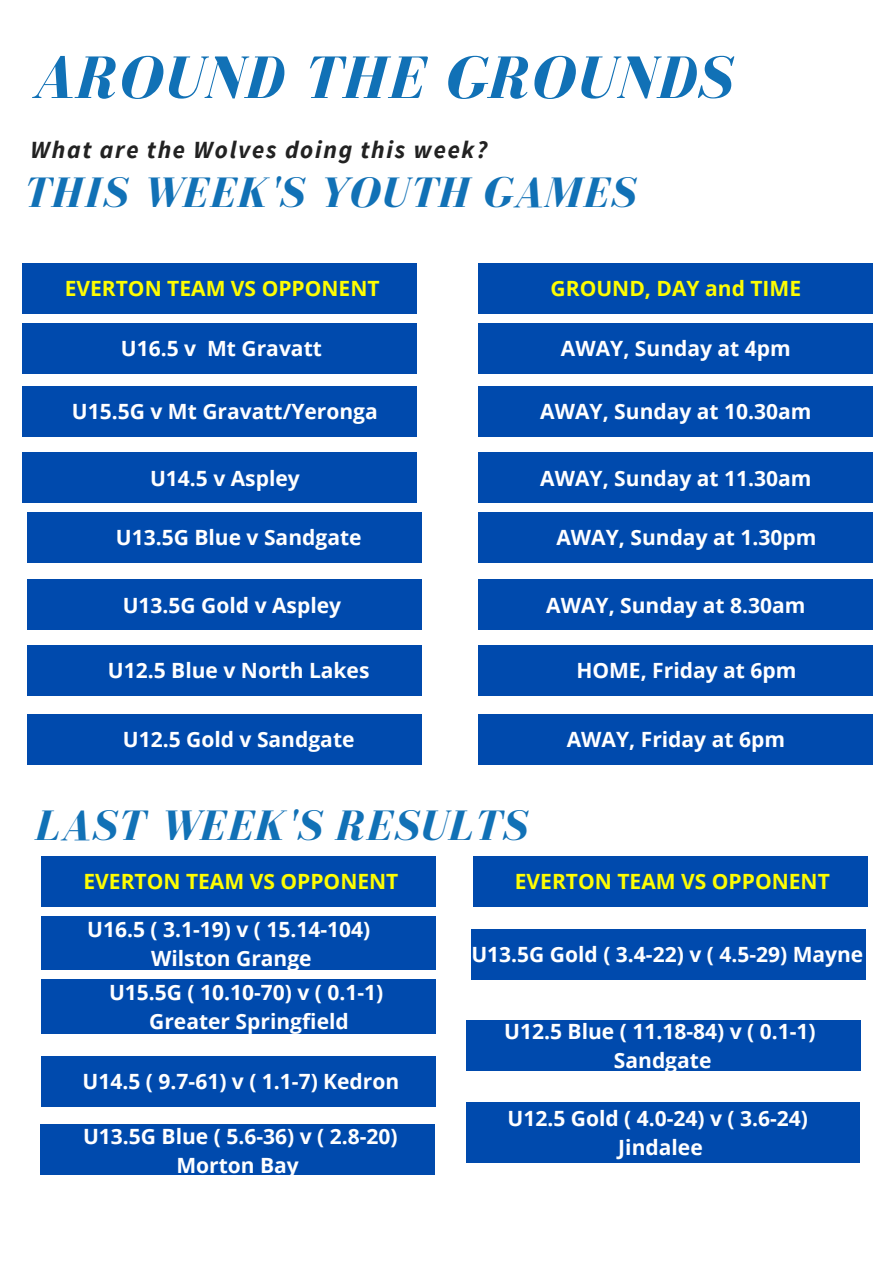
<style>
.page{position:relative;width:894px;height:1264px;background:#fff}
.page>*{position:absolute;margin:0;border:0;box-sizing:border-box;transform-origin:0 0}
.t1{font:italic 700 61.8px "Bodoni FLF";letter-spacing:.03em;color:#1171b6}
.t2{font:italic 700 43.8px "Bodoni FLF";letter-spacing:.03em;color:#1171b6}
.t3{font:italic 700 24.6px "Source Sans Pro";letter-spacing:.07em;color:#222}
.t4{font:700 21px/29.2px "Open Sans";color:#fff;text-align:center}
.t5{font:700 21px "Open Sans";color:#fefd02}
</style>
<div class="page">
<div style="left:23px;top:323px;width:394px;height:51px;background:#004aad"></div>
<div style="left:23px;top:386px;width:394px;height:51px;background:#004aad"></div>
<div style="left:23px;top:452px;width:394px;height:51px;background:#004aad"></div>
<div style="left:28px;top:512px;width:394px;height:50px;background:#004aad"></div>
<div style="left:28px;top:579px;width:394px;height:51px;background:#004aad"></div>
<div style="left:28px;top:645px;width:394px;height:50px;background:#004aad"></div>
<div style="left:478px;top:323px;width:394px;height:51px;background:#004aad"></div>
<div style="left:478px;top:386px;width:394px;height:51px;background:#004aad"></div>
<div style="left:478px;top:452px;width:394px;height:51px;background:#004aad"></div>
<div style="left:478px;top:512px;width:394px;height:50px;background:#004aad"></div>
<div style="left:478px;top:579px;width:394px;height:51px;background:#004aad"></div>
<div style="left:478px;top:645px;width:394px;height:50px;background:#004aad"></div>
<div style="left:478px;top:263px;width:394px;height:50px;background:#004aad"></div>
<div style="left:23px;top:263px;width:394px;height:50px;background:#004aad"></div>
<div style="left:28px;top:714px;width:394px;height:50px;background:#004aad"></div>
<div style="left:478px;top:714px;width:394px;height:50px;background:#004aad"></div>
<div style="left:42px;top:916px;width:393px;height:53px;background:#004aad"></div>
<div style="left:42px;top:979px;width:393px;height:55px;background:#004aad"></div>
<div style="left:42px;top:1055px;width:393px;height:51px;background:#004aad"></div>
<div style="left:40px;top:1124px;width:394px;height:51px;background:#004aad"></div>
<div style="left:466px;top:1020px;width:393px;height:51px;background:#004aad"></div>
<div style="left:42px;top:856px;width:393px;height:50px;background:#004aad"></div>
<div style="left:466px;top:1102px;width:393px;height:60px;background:#004aad"></div>
<div style="left:473px;top:856px;width:393px;height:50px;background:#004aad"></div>
<div style="left:471px;top:929px;width:394px;height:50px;background:#004aad"></div>
<p class="t1" style="left:32px;top:45px;width:700px">AROUND THE GROUNDS</p>
<p class="t3" style="left:31px;top:134px;width:458px">What are the Wolves doing this week?</p>
<p class="t2" style="left:23px;top:169px;width:613px">THIS WEEK'S YOUTH GAMES</p>
<p class="t5" style="left:65px;top:273px;width:316px">EVERTON TEAM VS OPPONENT</p>
<p class="t5" style="left:550px;top:273px;width:252px">GROUND, DAY and TIME</p>
<p class="t4" style="left:121px;top:333px;width:202px">U16.5 v Mt Gravatt</p>
<p class="t4" style="left:560px;top:333px;width:231px">AWAY, Sunday at 4pm</p>
<p class="t4" style="left:72px;top:397px;width:307px">U15.5G v Mt Gravatt/Yeronga</p>
<p class="t4" style="left:540px;top:397px;width:273px">AWAY, Sunday at 10.30am</p>
<p class="t4" style="left:150px;top:463px;width:151px">U14.5 v Aspley</p>
<p class="t4" style="left:116px;top:522px;width:247px">U13.5G Blue v Sandgate</p>
<p class="t4" style="left:540px;top:463px;width:273px">AWAY, Sunday at 11.30am</p>
<p class="t4" style="left:556px;top:522px;width:261px">AWAY, Sunday at 1.30pm</p>
<p class="t4" style="left:123px;top:590px;width:220px">U13.5G Gold v Aspley</p>
<p class="t4" style="left:546px;top:590px;width:261px">AWAY, Sunday at 8.30am</p>
<p class="t4" style="left:108px;top:655px;width:263px">U12.5 Blue v North Lakes</p>
<p class="t4" style="left:576px;top:655px;width:221px">HOME, Friday at 6pm</p>
<p class="t4" style="left:123px;top:724px;width:233px">U12.5 Gold v Sandgate</p>
<p class="t4" style="left:566px;top:724px;width:219px">AWAY, Friday at 6pm</p>
<p class="t2" style="left:35px;top:802px;width:492px">LAST WEEK'S RESULTS</p>
<p class="t5" style="left:514px;top:866px;width:316px">EVERTON TEAM VS OPPONENT</p>
<p class="t5" style="left:83px;top:866px;width:316px">EVERTON TEAM VS OPPONENT</p>
<p class="t4" style="left:87px;top:914px;width:284px">U16.5 ( 3.1-19) v ( 15.14-104)</p>
<p class="t4" style="left:151px;top:943px;width:162px">Wilston Grange</p>
<p class="t4" style="left:109px;top:977px;width:276px">U15.5G ( 10.10-70) v ( 0.1-1)</p>
<p class="t4" style="left:149px;top:1006px;width:201px">Greater Springfield</p>
<p class="t4" style="left:83px;top:1066px;width:318px">U14.5 ( 9.7-61) v ( 1.1-7) Kedron</p>
<p class="t4" style="left:83px;top:1120px;width:316px">U13.5G Blue ( 5.6-36) v ( 2.8-20)<br>Morton Bay</p>
<p class="t4" style="left:471px;top:939px;width:393px">U13.5G Gold ( 3.4-22) v ( 4.5-29) Mayne</p>
<p class="t4" style="left:504px;top:1016px;width:313px">U12.5 Blue ( 11.18-84) v ( 0.1-1)</p>
<p class="t4" style="left:613px;top:1045px;width:99px">Sandgate</p>
<p class="t4" style="left:507px;top:1102px;width:302px">U12.5 Gold ( 4.0-24) v ( 3.6-24)</p>
<p class="t4" style="left:618px;top:1131px;width:86px">Jindalee</p>
</div>
